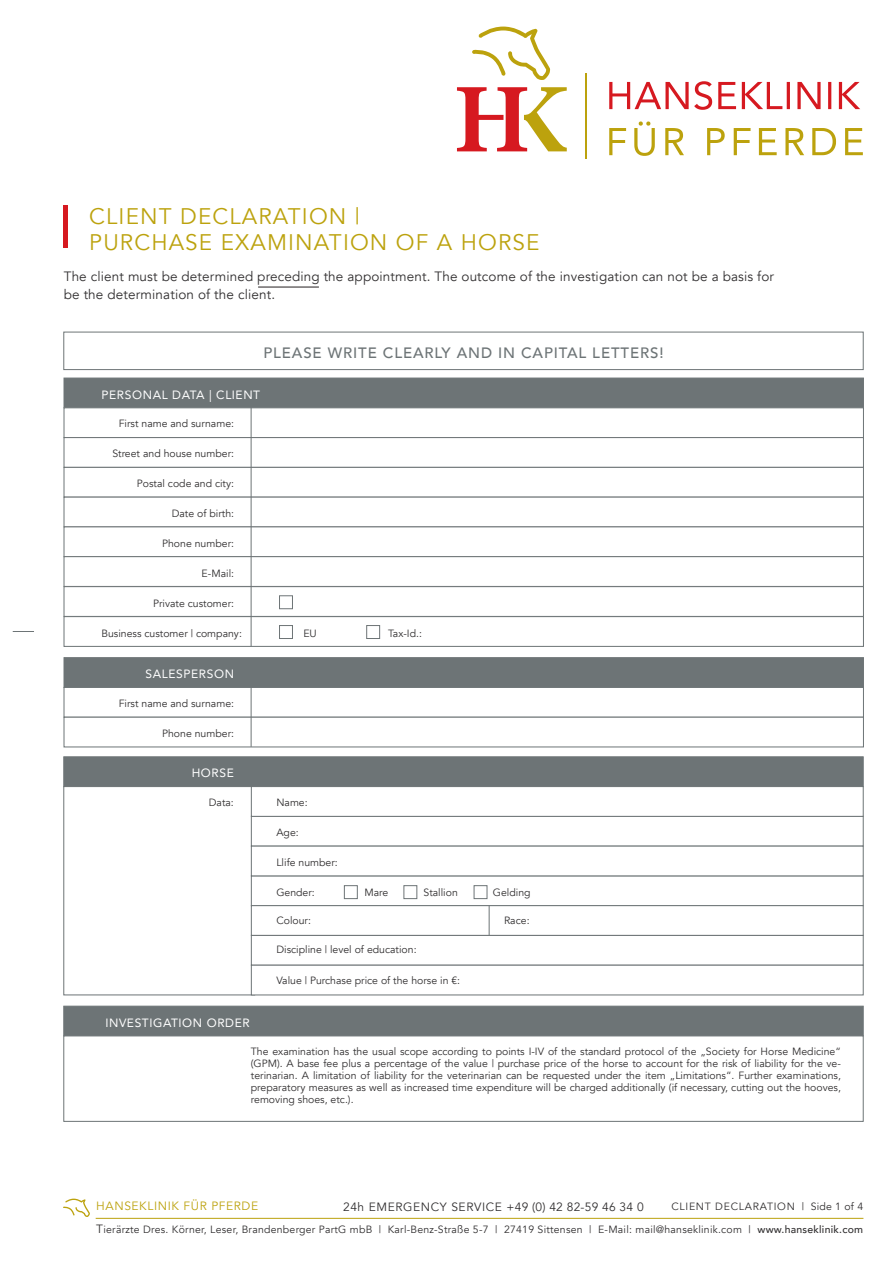
<style>
.page{position:relative;width:893px;height:1263px;background:#fff}
.page>*{position:absolute;margin:0;border:0;box-sizing:border-box;transform-origin:0 0}
.t1{font:22.5px/25.5px "Avenir";letter-spacing:.05em;color:#bca20d}
.t2{font:500 15px "Avenir";letter-spacing:.06em;color:#6d7476}
.t3{font:13.5px/18px "Avenir";letter-spacing:.01em;color:#312f30}
.t4{font:12px "Avenir";letter-spacing:.05em;color:#fff}
.t5{font:12px "Avenir";letter-spacing:.05em;color:#312f30}
.t6{font:12px "Avenir";letter-spacing:.05em;color:#bca20d}
.t7{font:10.5px/12px "Avenir";color:#312f30;text-align:justify}
.t8{font:10.5px "Avenir";letter-spacing:.025em;color:#312f30}
.t9{font:10.5px "Avenir";letter-spacing:.07em;color:#312f30}
.s1{font-size:12px}
.s2{font-weight:500}
</style>
<div class="page">
<svg style="left:457px;top:27px;width:110px;height:124px"></svg>
<hr style="left:585px;top:74px;width:2px;height:85px;background:#bca20d">
<svg style="left:609px;top:81px;width:251px;height:29px"></svg>
<svg style="left:609px;top:121px;width:254px;height:35px"></svg>
<svg style="left:13px;top:631px;width:21px;height:1px"></svg>
<div style="left:64px;top:378px;width:800px;height:30px;background:#6d7476"></div>
<div style="left:64px;top:657px;width:800px;height:31px;background:#6d7476;border:1px solid #6d7476"></div>
<div style="left:64px;top:687px;width:800px;height:30px;background:#fff;border:1px solid #6d7476"></div>
<div style="left:64px;top:437px;width:800px;height:31px;background:#fff;border:1px solid #6d7476"></div>
<div style="left:64px;top:717px;width:800px;height:30px;background:#fff;border:1px solid #6d7476"></div>
<div style="left:64px;top:467px;width:800px;height:30px;background:#fff;border:1px solid #6d7476"></div>
<div style="left:64px;top:497px;width:800px;height:30px;background:#fff;border:1px solid #6d7476"></div>
<div style="left:64px;top:556px;width:800px;height:31px;background:#fff;border:1px solid #6d7476"></div>
<div style="left:64px;top:586px;width:800px;height:31px;background:#fff;border:1px solid #6d7476"></div>
<div style="left:64px;top:616px;width:800px;height:31px;background:#fff;border:1px solid #6d7476"></div>
<hr style="left:251px;top:406px;width:1px;height:240px;background:#6d7476">
<hr style="left:251px;top:681px;width:1px;height:66px;background:#6d7476">
<hr style="left:64px;top:205px;width:4px;height:42px;background:#d61920">
<hr style="left:258px;top:287px;width:61px;height:1px;background:#231f20">
<div style="left:64px;top:756px;width:799px;height:31px;background:#6d7476;border:1px solid #6d7476"></div>
<div style="left:64px;top:786px;width:191px;height:209px;background:#fff;border:1px solid #6d7476"></div>
<div style="left:251px;top:816px;width:612px;height:30px;background:#fff;border:1px solid #6d7476"></div>
<div style="left:251px;top:876px;width:612px;height:30px;background:#fff;border:1px solid #6d7476"></div>
<div style="left:251px;top:786px;width:612px;height:30px;background:#fff;border:1px solid #6d7476"></div>
<div style="left:251px;top:846px;width:612px;height:30px;background:#fff;border:1px solid #6d7476"></div>
<div style="left:251px;top:905px;width:612px;height:31px;background:#fff;border:1px solid #6d7476"></div>
<div style="left:251px;top:935px;width:612px;height:30px;background:#fff;border:1px solid #6d7476"></div>
<div style="left:251px;top:965px;width:612px;height:30px;background:#fff;border:1px solid #6d7476"></div>
<div style="left:344px;top:885px;width:14px;height:14px;border:1px solid #6d7476"></div>
<div style="left:404px;top:885px;width:13px;height:14px;border:1px solid #6d7476"></div>
<div style="left:474px;top:885px;width:13px;height:14px;border:1px solid #6d7476"></div>
<hr style="left:489px;top:905px;width:1px;height:30px;background:#6d7476">
<div style="left:63px;top:332px;width:801px;height:38px;background:#fff;border:1px solid #6d7476"></div>
<div style="left:279px;top:625px;width:14px;height:14px;border:1px solid #6d7476"></div>
<div style="left:279px;top:595px;width:14px;height:14px;border:1px solid #6d7476"></div>
<div style="left:366px;top:625px;width:14px;height:14px;border:1px solid #6d7476"></div>
<div style="left:64px;top:1006px;width:799px;height:30px;background:#6d7476"></div>
<hr style="left:96px;top:1218px;width:767px;height:1px;background:#bca20d">
<svg style="left:63px;top:1198px;width:33px;height:20px"></svg>
<h1 class="t1" style="left:89px;top:204px;width:452px">CLIENT DECLARATION |<br>PURCHASE EXAMINATION OF A HORSE</h1>
<p class="t3" style="left:64px;top:268px;width:712px">The client must be determined preceding the appointment. The outcome of the investigation can not be a basis for be the determination of the client.</p>
<h2 class="t2" style="left:263px;top:340px;width:402px">PLEASE WRITE CLEARLY AND IN CAPITAL LETTERS!</h2>
<p class="t4" style="left:102px;top:385px;width:160px">PERSONAL DATA | CLIENT</p>
<p class="t7" style="left:119px;top:418px;width:117px">First name and surname:</p>
<p class="t7" style="left:112px;top:448px;width:123px">Street and house number:</p>
<p class="t7" style="left:137px;top:478px;width:99px">Postal code and city:</p>
<p class="t7" style="left:172px;top:508px;width:64px">Date of birth:</p>
<p class="t7" style="left:162px;top:538px;width:73px">Phone number:</p>
<p class="t7" style="left:202px;top:568px;width:34px">E-Mail:</p>
<p class="t7" style="left:153px;top:598px;width:83px">Private customer:</p>
<p class="t7" style="left:102px;top:628px;width:142px">Business customer | company:</p>
<p class="t7" style="left:303px;top:628px;width:15px">EU</p>
<p class="t7" style="left:388px;top:628px;width:35px">Tax-Id.:</p>
<p class="t4" style="left:146px;top:664px;width:90px">SALESPERSON</p>
<p class="t7" style="left:119px;top:697px;width:117px">First name and surname:</p>
<p class="t7" style="left:162px;top:727px;width:73px">Phone number:</p>
<p class="t4" style="left:192px;top:763px;width:44px">HORSE</p>
<p class="t7" style="left:209px;top:796px;width:27px">Data:</p>
<p class="t7" style="left:276px;top:796px;width:33px">Name:</p>
<p class="t7" style="left:276px;top:826px;width:24px">Age:</p>
<p class="t7" style="left:276px;top:856px;width:63px">Llife number:</p>
<p class="t7" style="left:276px;top:886px;width:40px">Gender:</p>
<p class="t7" style="left:364px;top:886px;width:25px">Mare</p>
<p class="t7" style="left:423px;top:886px;width:36px">Stallion</p>
<p class="t7" style="left:493px;top:886px;width:39px">Gelding</p>
<p class="t7" style="left:276px;top:915px;width:36px">Colour:</p>
<p class="t7" style="left:504px;top:915px;width:27px">Race:</p>
<p class="t7" style="left:276px;top:943px;width:142px">Discipline | level of education:</p>
<p class="t7" style="left:276px;top:975px;width:185px">Value | Purchase price of the horse in €:</p>
<p class="t4" style="left:105px;top:1013px;width:146px">INVESTIGATION ORDER</p>
<p class="t7" style="left:251px;top:1046px;width:592px">The examination has the usual scope according to points I-IV of the standard protocol of the „Society for Horse Medicine“ (GPM). A base fee plus a percentage of the value | purchase price of the horse to account for the risk of liability for the ve&shy;terinarian. A limitation of liability for the veterinarian can be requested under the item „Limitations“. Further examinations, preparatory measures as well as increased time expenditure will be charged additionally (if necessary, cutting out the hooves, removing shoes, etc.).</p>
<p class="t6" style="left:96px;top:1199px;width:163px">HANSEKLINIK FÜR PFERDE</p>
<p class="t8" style="left:96px;top:1223px;width:768px"><span class="s1">T</span>ierärzte Dres. Körner, Leser, Brandenberger PartG mbB | Karl-Benz-Straße 5-7 | 27419 Sittensen | E-Mail: mail@hanseklinik.com | <span class="s2">www.hanseklinik.com</span></p>
<p class="t5" style="left:343px;top:1200px;width:302px">24h EMERGENCY SERVICE +49 (0) 42 82-59 46 34 0</p>
<p class="t9" style="left:671px;top:1200px;width:193px">CLIENT DECLARATION | Side 1 of 4</p>
</div>
